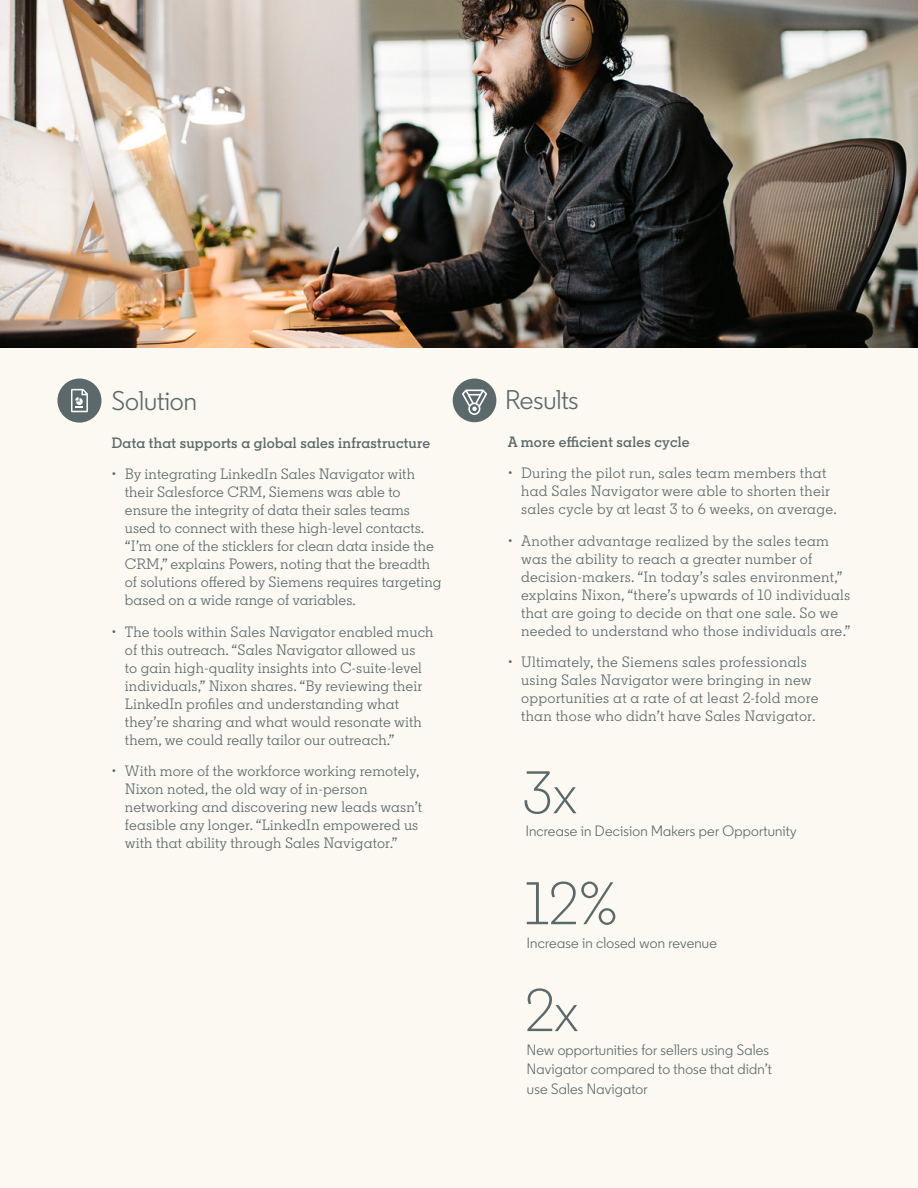
<style>
.page{position:relative;width:918px;height:1188px;background:#fcf9f3}
.page>*{position:absolute;margin:0;border:0;box-sizing:border-box;transform-origin:0 0}
.t1{font:300 60px "Community";color:#5b696b}
.t2{font:27px "Community";color:#5b696b}
.t3{font:15px/18px "Community Slab";letter-spacing:.005em;color:#5b696b}
.t4{font:15px/19.5px "Community";letter-spacing:.015em;color:#5b696b}
.t5{font:600 15px "Community Slab";letter-spacing:.015em;color:#5b696b}
</style>
<div class="page">
<div style="left:453px;top:379px;width:43px;height:43px;background:#5b696b;border-radius:50%"></div>
<svg style="left:462px;top:390px;width:25px;height:25px"></svg>
<div style="left:57px;top:379px;width:44px;height:44px;background:#5b696b;border-radius:50%"></div>
<svg style="left:71px;top:389px;width:17px;height:23px"></svg>
<img style="left:0;top:0;width:918px;height:348px">
<h2 class="t2" style="left:112px;top:385px;width:87px">Solution</h2>
<h2 class="t2" style="left:505px;top:383px;width:75px">Results</h2>
<p class="t5" style="left:111px;top:433px;width:320px">Data that supports a global sales infrastructure</p>
<p class="t3" style="left:125px;top:465px;width:318px;text-indent:-14px">• By integrating LinkedIn Sales Navigator with their Salesforce CRM, Siemens was able to ensure the integrity of data their sales teams used to connect with these high-level contacts. “I’m one of the sticklers for clean data inside the CRM,” explains Powers, noting that the breadth of solutions offered by Siemens requires targeting based on a wide range of variables.</p>
<p class="t3" style="left:125px;top:623px;width:310px;text-indent:-14px">• The tools within Sales Navigator enabled much of this outreach. “Sales Navigator allowed us<br>to gain high-quality insights into C-suite-level individuals,” Nixon shares. “By reviewing their LinkedIn profiles and understanding what they’re sharing and what would resonate with them, we could really tailor our outreach.”</p>
<p class="t3" style="left:125px;top:762px;width:299px;text-indent:-14px">• With more of the workforce working remotely, Nixon noted, the old way of in-person networking and discovering new leads wasn’t feasible any longer. “LinkedIn empowered us with that ability through Sales Navigator.”</p>
<p class="t5" style="left:508px;top:432px;width:183px">A more efficient sales cycle</p>
<p class="t3" style="left:521px;top:464px;width:317px;text-indent:-14px">• During the pilot run, sales team members that had Sales Navigator were able to shorten their sales cycle by at least 3 to 6 weeks, on average.</p>
<p class="t3" style="left:521px;top:532px;width:331px;text-indent:-14px">• Another advantage realized by the sales team was the ability to reach a greater number of decision-makers. “In today’s sales environment,” explains Nixon, “there’s upwards of 10 individuals that are going to decide on that one sale. So we needed to understand who those individuals are.”</p>
<p class="t3" style="left:521px;top:653px;width:299px;text-indent:-14px">• Ultimately, the Siemens sales professionals using Sales Navigator were bringing in new opportunities at a rate of at least 2-fold more than those who didn’t have Sales Navigator.</p>
<h1 class="t1" style="left:523px;top:756px;width:56px">3x</h1>
<p class="t4" style="left:526px;top:822px;width:272px">Increase in Decision Makers per Opportunity</p>
<h1 class="t1" style="left:525px;top:867px;width:95px">12%</h1>
<p class="t4" style="left:527px;top:933px;width:192px">Increase in closed won revenue</p>
<h1 class="t1" style="left:525px;top:974px;width:55px">2x</h1>
<p class="t4" style="left:527px;top:1040px;width:246px">New opportunities for sellers using Sales<br>Navigator compared to those that didn’t use Sales Navigator</p>
</div>
